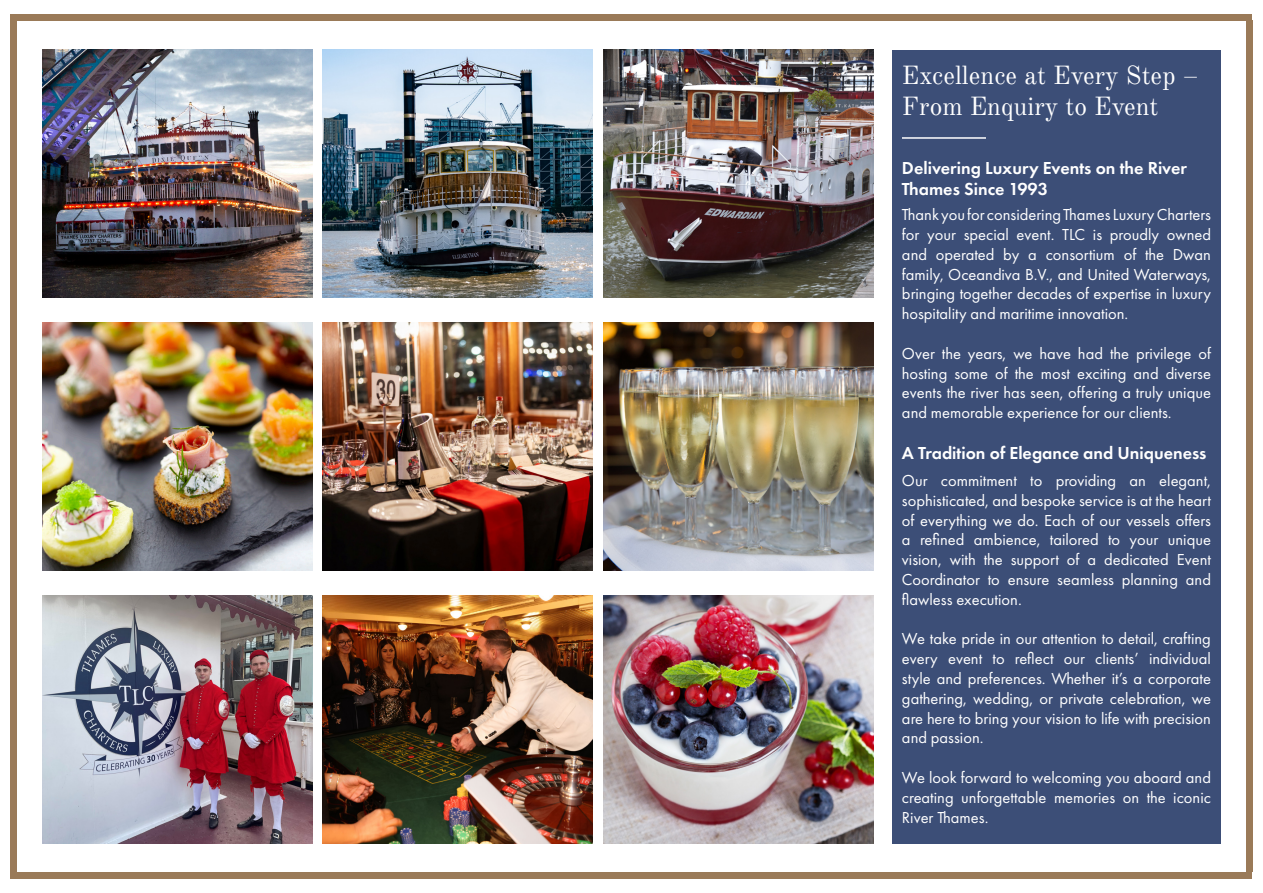
<style>
.page{position:relative;width:1263px;height:893px;background:#fff}
.page>*{position:absolute;margin:0;border:0;box-sizing:border-box;transform-origin:0 0}
.t1{font:25.5px/30.6px "Old Standard TT";color:#fff}
.t2{font:600 18px/21.6px "Futura PT";color:#fff}
.t3{font:16.5px/19.8px "Futura PT";color:#fff;text-align:justify}
</style>
<div class="page">
<div style="left:1246px;top:21px;width:6px;height:851px;background:#9a7a58"></div>
<div style="left:11px;top:21px;width:6px;height:851px;background:#9a7a58"></div>
<div style="left:11px;top:14px;width:1241px;height:7px;background:#9a7a58"></div>
<div style="left:11px;top:872px;width:1241px;height:7px;background:#9a7a58"></div>
<div style="left:892px;top:50px;width:329px;height:793px;background:#3c4e77"></div>
<hr style="left:902px;top:137px;width:84px;height:2px;background:#fff">
<img style="left:42px;top:50px;width:270px;height:248px">
<img style="left:42px;top:323px;width:270px;height:247px">
<img style="left:42px;top:595px;width:270px;height:248px">
<img style="left:323px;top:50px;width:270px;height:248px">
<img style="left:323px;top:323px;width:270px;height:247px">
<img style="left:323px;top:595px;width:270px;height:248px">
<img style="left:603px;top:50px;width:270px;height:248px">
<img style="left:603px;top:323px;width:270px;height:247px">
<img style="left:603px;top:595px;width:270px;height:248px">
<p class="t1" style="left:902px;top:60px;width:298px">Excellence at Every Step –<br>From Enquiry to Event</p>
<p class="t2" style="left:902px;top:157px;width:287px">Delivering Luxury Events on the River<br>Thames Since 1993</p>
<p class="t3" style="left:902px;top:205px;width:311px">Thank you for considering Thames Luxury Charters for your special event. TLC is proudly owned and operated by a consortium of the Dwan family, Oceandiva B.V., and United Waterways, bringing together decades of expertise in luxury hospitality and maritime innovation.</p>
<p class="t3" style="left:902px;top:343px;width:311px">Over the years, we have had the privilege of hosting some of the most exciting and diverse events the river has seen, offering a truly unique and memorable experience for our clients.</p>
<p class="t2" style="left:902px;top:442px;width:306px">A Tradition of Elegance and Uniqueness</p>
<p class="t3" style="left:902px;top:470px;width:311px">Our commitment to providing an elegant, sophisticated, and bespoke service is at the heart of everything we do. Each of our vessels offers a refined ambience, tailored to your unique vision, with the support of a dedicated Event Coordinator to ensure seamless planning and flawless execution.</p>
<p class="t3" style="left:902px;top:629px;width:311px">We take pride in our attention to detail, crafting every event to reflect our clients’ individual style and preferences. Whether it’s a corporate gathering, wedding, or private celebration, we are here to bring your vision to life with precision and passion.</p>
<p class="t3" style="left:902px;top:767px;width:310px">We look forward to welcoming you aboard and creating unforgettable memories on the iconic River Thames.</p>
</div>
